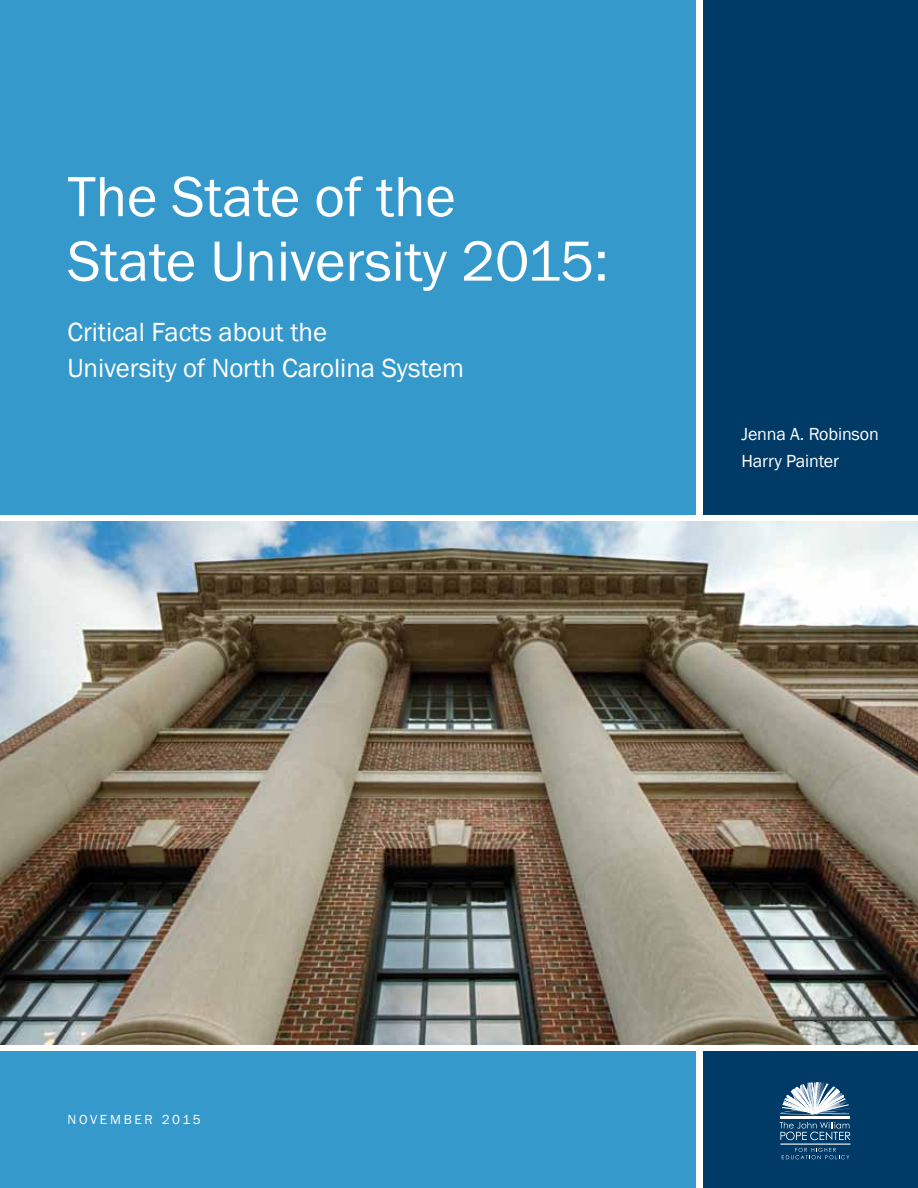
<style>
.page{position:relative;width:918px;height:1188px;background:#fff}
.page>*{position:absolute;margin:0;border:0;box-sizing:border-box;transform-origin:0 0}
.t1{font:58.5px/64.5px "Franklin Gothic";letter-spacing:-.005em;color:#fff}
.t2{font:27px/36px "Franklin Gothic";letter-spacing:-.005em;color:#fff}
.t3{font:18px/26.5px "Franklin Gothic";letter-spacing:-.01em;color:#fff}
.t4{font:13.5px "Franklin Gothic";letter-spacing:.2em;color:#fff}
</style>
<div class="page">
<div style="left:0;top:0;width:695px;height:514px;background:#3599cc"></div>
<div style="left:0;top:1052px;width:695px;height:136px;background:#3599cc"></div>
<div style="left:703px;top:0;width:215px;height:514px;background:#003a67"></div>
<div style="left:703px;top:1052px;width:215px;height:136px;background:#003a67"></div>
<svg style="left:780px;top:1122px;width:70px;height:18px"></svg>
<svg style="left:782px;top:1148px;width:67px;height:11px"></svg>
<hr style="left:780px;top:1144px;width:71px;height:1px;background:#fff">
<svg style="left:780px;top:1082px;width:70px;height:33px"></svg>
<hr style="left:780px;top:1116px;width:70px;height:3px;background:#fff">
<img style="left:0;top:522px;width:918px;height:523px">
<h1 class="t1" style="left:68px;top:166px;width:543px">The State of the<br>State University 2015:</h1>
<p class="t2" style="left:68px;top:314px;width:398px">Critical Facts about the<br>University of North Carolina System</p>
<p class="t3" style="left:741px;top:421px;width:139px">Jenna A. Robinson<br>Harry Painter</p>
<p class="t4" style="left:68px;top:1111px;width:135px">NOVEMBER 2015</p>
</div>
